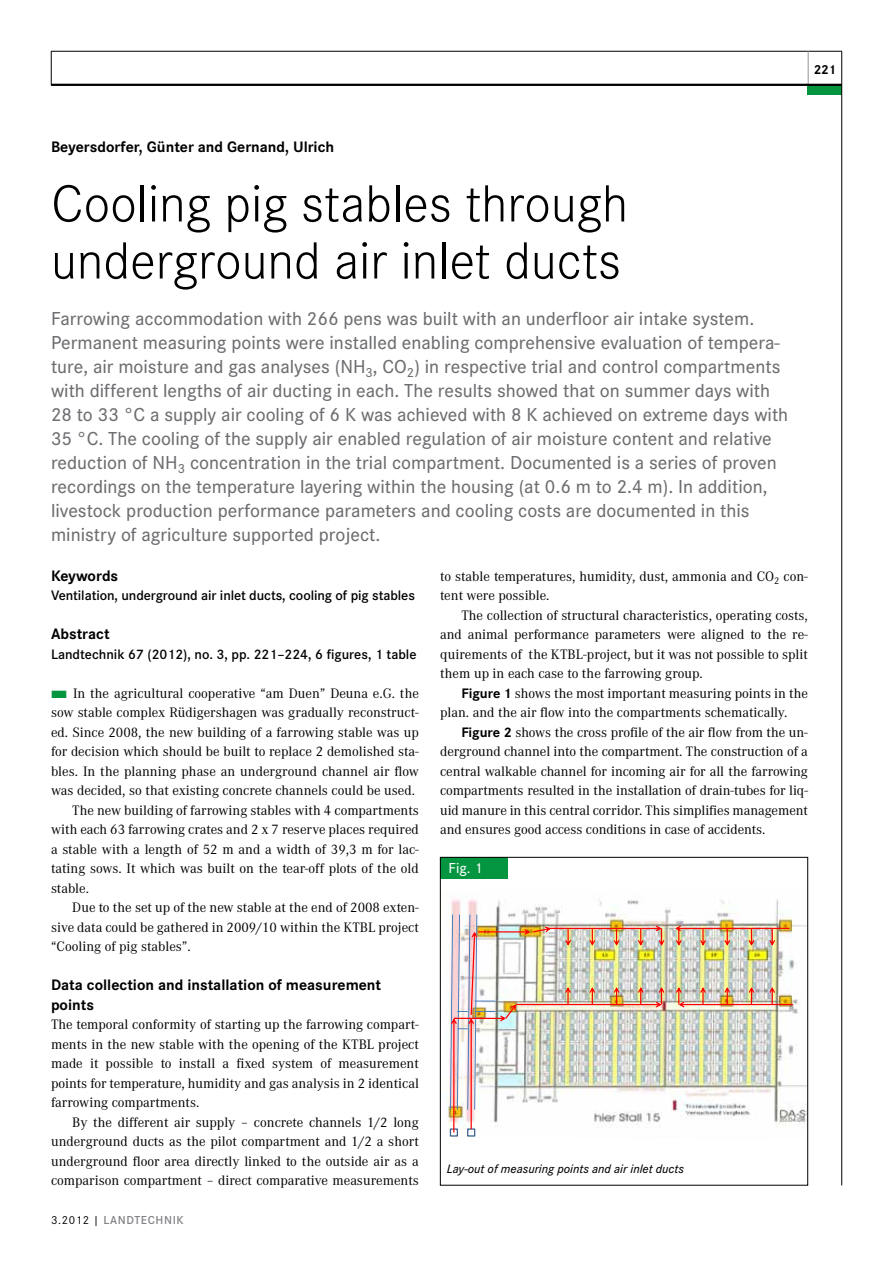
<style>
.page{position:relative;width:893px;height:1263px;background:#fff}
.page>*{position:absolute;margin:0;border:0;box-sizing:border-box;transform-origin:0 0}
.t1{font:300 54px/57px "Corporate S";color:#000}
.t2{font:500 19.5px/24px "Corporate S";color:#6d6e71}
.t3{font:700 15.75px/19.5px "Corporate S";color:#000}
.t4{font:500 15px "Corporate S";color:#fff}
.t5{font:14.25px/19.5px "Corporate A";color:#000;text-align:justify}
.t6{font:600 14.25px "Corporate S";color:#000}
.t7{font:700 13.5px "Corporate S";color:#000}
.t8{font:italic 500 12.75px "Corporate S";color:#000}
.t9{font:600 12px "Corporate S";letter-spacing:.05em;color:#808285}
.s1{color:#03953f}
.s2{font-family:"Corporate S";font-weight:700}
.s3{font-weight:400;color:#000}
</style>
<div class="page">
<hr style="left:51px;top:51px;width:1px;height:34px;background:#000">
<hr style="left:51px;top:51px;width:791px;height:1px;background:#000">
<hr style="left:808px;top:51px;width:1px;height:34px;background:#939598">
<div style="left:808px;top:85px;width:34px;height:10px;background:#03953f"></div>
<hr style="left:841px;top:51px;width:1px;height:1134px;background:#000">
<hr style="left:51px;top:84px;width:791px;height:2px;background:#000">
<img style="left:446px;top:899px;width:360px;height:238px">
<div style="left:467px;top:1128px;width:8px;height:8px;border:1px solid #385d8a"></div>
<div style="left:450px;top:1128px;width:8px;height:8px;border:1px solid #385d8a"></div>
<img style="left:450px;top:914px;width:214px;height:218px">
<img style="left:676px;top:987px;width:117px;height:20px">
<img style="left:675px;top:925px;width:114px;height:21px">
<div style="left:440px;top:857px;width:67px;height:21px;background:#03953f"></div>
<div style="left:440px;top:857px;width:368px;height:328px;border:1px solid #000"></div>
<p class="t7" style="left:814px;top:61px;width:24px">221</p>
<p class="t3" style="left:51px;top:137px;width:285px">Beyersdorfer, Günter and Gernand, Ulrich</p>
<h1 class="t1" style="left:51px;top:176px;width:579px">Cooling pig stables through underground air inlet ducts</h1>
<p class="t2" style="left:51px;top:307px;width:739px">Farrowing accommodation with 266 pens was built with an underfloor air intake system.<br>Permanent measuring points were installed enabling comprehensive evaluation of tempera&shy;ture, air moisture and gas analyses (NH<sub>3</sub>, CO<sub>2</sub>) in respective trial and control compartments with different lengths of air ducting in each. The results showed that on summer days with 28 to 33 °C a supply air cooling of 6 K was achieved with 8 K achieved on extreme days with 35 °C. The cooling of the supply air enabled regulation of air moisture content and relative reduction of NH<sub>3</sub> concentration in the trial compartment. Documented is a series of proven recordings on the temperature layering within the housing (at 0.6 m to 2.4 m). In addition, livestock production performance parameters and cooling costs are documented in this ministry of agriculture supported project.</p>
<p class="t3" style="left:51px;top:566px;width:69px">Keywords</p>
<p class="t6" style="left:51px;top:587px;width:365px">Ventilation, underground air inlet ducts, cooling of pig stables</p>
<p class="t3" style="left:51px;top:625px;width:60px">Abstract</p>
<p class="t6" style="left:51px;top:646px;width:367px">Landtechnik 67 (2012), no. 3, pp. 221–224, 6 figures, 1 table</p>
<p class="t5" style="left:51px;top:684px;width:369px"><span class="s1">■</span> In the agricultural cooperative “am Duen” Deuna e.G. the</p>
<p class="t5" style="left:51px;top:703px;width:369px">sow stable complex Rüdigershagen was gradually reconstruct-</p>
<p class="t5" style="left:51px;top:723px;width:369px">ed. Since 2008, the new building of a farrowing stable was up</p>
<p class="t5" style="left:51px;top:742px;width:369px">for decision which should be built to replace 2 demolished sta-</p>
<p class="t5" style="left:51px;top:762px;width:369px">bles. In the planning phase an underground channel air flow</p>
<p class="t5" style="left:51px;top:781px;width:365px">was decided, so that existing concrete channels could be used.</p>
<p class="t5" style="left:72px;top:801px;width:348px">The new building of farrowing stables with 4 compartments</p>
<p class="t5" style="left:51px;top:820px;width:369px">with each 63 farrowing crates and 2 x 7 reserve places required</p>
<p class="t5" style="left:51px;top:840px;width:369px">a stable with a length of 52 m and a width of 39,3 m for lac-</p>
<p class="t5" style="left:51px;top:859px;width:369px">tating sows. It which was built on the tear-off plots of the old</p>
<p class="t5" style="left:51px;top:879px;width:39px">stable.</p>
<p class="t5" style="left:72px;top:898px;width:348px">Due to the set up of the new stable at the end of 2008 exten-</p>
<p class="t5" style="left:51px;top:918px;width:369px">sive data could be gathered in 2009/10 within the KTBL project</p>
<p class="t5" style="left:51px;top:937px;width:141px">“Cooling of pig stables”.</p>
<p class="t3" style="left:51px;top:976px;width:332px">Data collection and installation of measurement points</p>
<p class="t5" style="left:51px;top:1015px;width:369px">The temporal conformity of starting up the farrowing compart&shy;ments in the new stable with the opening of the KTBL project made it possible to install a fixed system of measurement points for temperature, humidity and gas analysis in 2 identical farrowing compartments.</p>
<p class="t5" style="left:51px;top:1113px;width:369px;text-indent:21px">By the different air supply – concrete channels 1/2 long underground ducts as the pilot compartment and 1/2 a short underground floor area directly linked to the outside air as a comparison compartment – direct comparative measurements</p>
<p class="t5" style="left:440px;top:567px;width:369px">to stable temperatures, humidity, dust, ammonia and CO<sub>2</sub> con&shy;tent were possible.</p>
<p class="t5" style="left:440px;top:606px;width:369px;text-indent:21px">The collection of structural characteristics, operating costs, and animal performance parameters were aligned to the re&shy;quirements of the KTBL-project, but it was not possible to split them up in each case to the farrowing group.</p>
<p class="t5" style="left:440px;top:684px;width:369px;text-indent:21px"><span class="s2">Figure 1</span> shows the most important measuring points in the plan. and the air flow into the compartments schematically.</p>
<p class="t5" style="left:440px;top:723px;width:369px;text-indent:21px"><span class="s2">Figure 2</span> shows the cross profile of the air flow from the un&shy;derground channel into the compartment. The construction of a central walkable channel for incoming air for all the farrowing compartments resulted in the installation of drain-tubes for liq&shy;uid manure in this central corridor. This simplifies management and ensures good access conditions in case of accidents.</p>
<p class="t4" style="left:449px;top:860px;width:35px">Fig. 1</p>
<p class="t8" style="left:447px;top:1162px;width:239px">Lay-out of measuring points and air inlet ducts</p>
<p class="t9" style="left:51px;top:1213px;width:134px"><span class="s3">3.2012 |</span> landtechnik</p>
</div>
